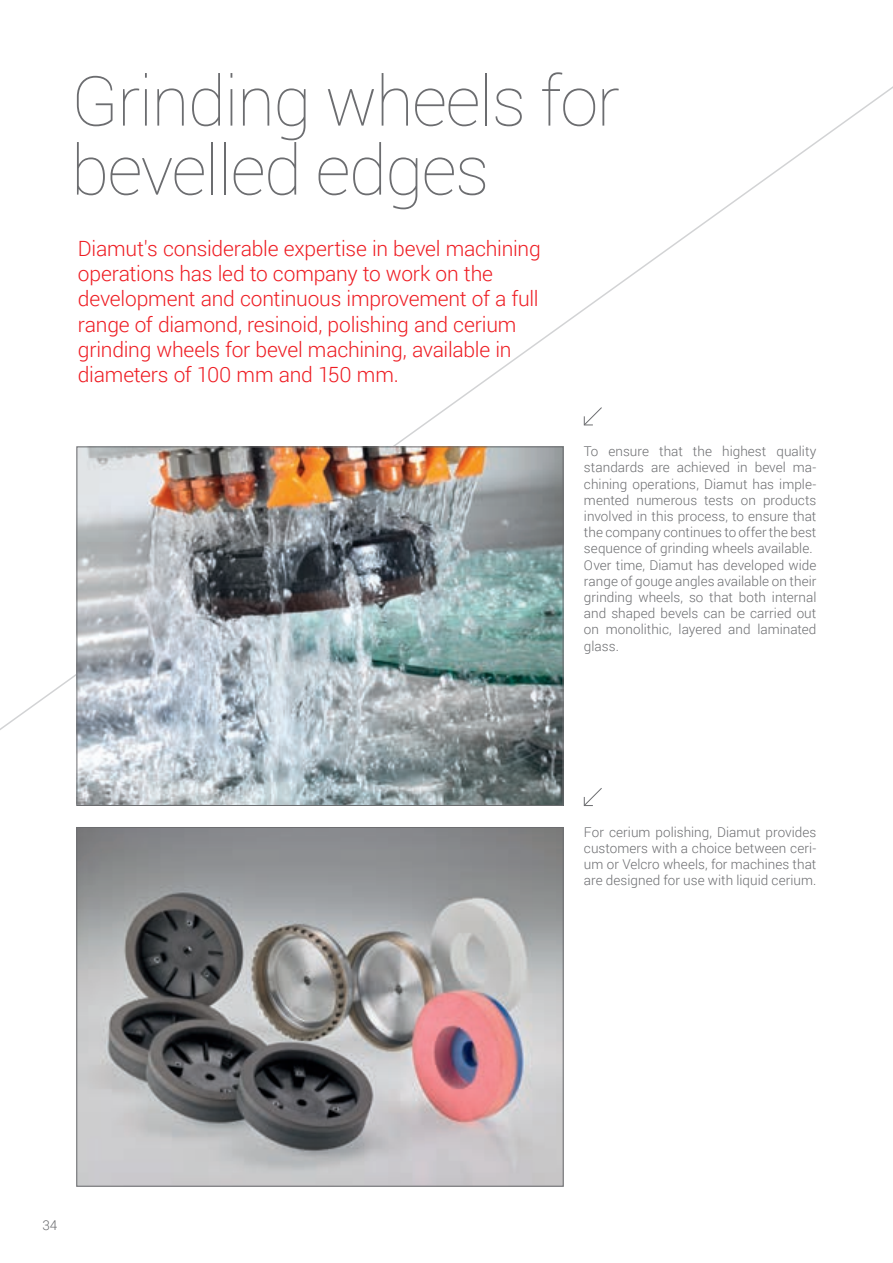
<style>
.page{position:relative;width:893px;height:1263px;background:#fff}
.page>*{position:absolute;margin:0;border:0;box-sizing:border-box;transform-origin:0 0}
.t1{font:100 69px/69px "Roboto";letter-spacing:-.02em;color:#6c6d70}
.t2{font:300 21px/25.2px "Roboto";letter-spacing:-.01em;color:#ee1d23}
.t3{font:300 13.5px/16.2px "Roboto";letter-spacing:.005em;color:#6c6d70;text-align:justify}
</style>
<div class="page">
<img style="left:78px;top:829px;width:484px;height:355px">
<img style="left:79px;top:448px;width:482px;height:356px">
<svg style="left:583px;top:407px;width:19px;height:19px"></svg>
<svg style="left:583px;top:788px;width:19px;height:18px"></svg>
<p class="t1" style="left:71px;top:64px;width:550px">Grinding wheels for bevelled edges</p>
<p class="t2" style="left:78px;top:235px;width:464px">Diamut's considerable expertise in bevel machining operations has led to company to work on the development and continuous improvement of a full range of diamond, resinoid, polishing and cerium grinding wheels for bevel machining, available in diameters of 100 mm and 150 mm.</p>
<p class="t3" style="left:584px;top:443px;width:234px">To ensure that the highest quality standards are achieved in bevel ma&shy;chining operations, Diamut has imple&shy;mented numerous tests on products involved in this process, to ensure that the company continues to offer the best sequence of grinding wheels available.</p>
<p class="t3" style="left:584px;top:556px;width:234px">Over time, Diamut has developed wide range of gouge angles available on their grinding wheels, so that both internal and shaped bevels can be carried out on monolithic, layered and laminated glass.</p>
<p class="t3" style="left:584px;top:823px;width:234px">For cerium polishing, Diamut provides customers with a choice between ceri&shy;um or Velcro wheels, for machines that are designed for use with liquid cerium.</p>
<p class="t3" style="left:42px;top:1216px;width:16px">34</p>
</div>
